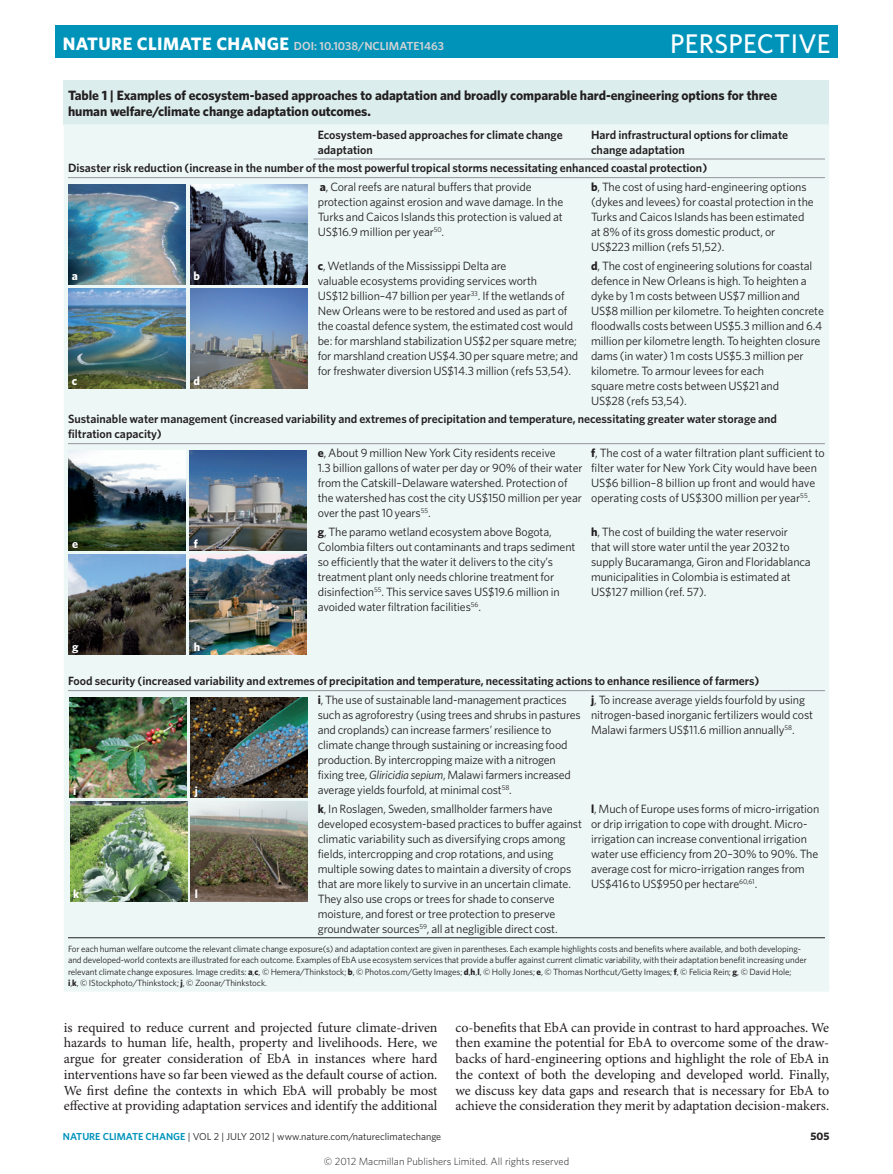
<style>
.page{position:relative;width:893px;height:1174px;background:#fff}
.page>*{position:absolute;margin:0;border:0;box-sizing:border-box;transform-origin:0 0}
.t1{font:500 27px "Whitney";letter-spacing:.01em;color:#fff}
.Body_text{font:13.95px/15.8px "Minion Pro";letter-spacing:-.005em;color:#231f20;text-align:justify}
.Box_Table_title{font:700 13.5px/15.8px "Whitney";letter-spacing:-.005em;color:#231f20}
.Table_body_text{font:12px/15px "Whitney";letter-spacing:-.01em;color:#231f20}
.Table_head_spanner{font:600 12px/15px "Whitney";color:#231f20}
.Table_head_1{font:600 12px/15px "Whitney";color:#231f20}
.t2{font:700 12px "Whitney";color:#fff}
.t3{font:600 11.7px "Whitney";color:#d1d2d4}
.t4{font:700 10.8px "Whitney";color:#231f20}
.t5{font:300 10.5px "Whitney";color:#231f20}
.t6{font:10.2px "Whitney";color:#231f20}
.Table_footnote{font:9px/11.2px "Whitney";letter-spacing:-.01em;color:#231f20}
.s1{font-weight:700;font-size:18px;color:#fff}
.s2{font-weight:700}
.s3{font-style:italic}
.s4{font-weight:600;color:#0093ba}
</style>
<div class="page">
<div style="left:64px;top:80px;width:765px;height:44px;background:#dbeeed"></div>
<div style="left:64px;top:124px;width:765px;height:867px;background:#edf7f6"></div>
<hr style="left:313px;top:159px;width:274px;height:1px;background:#939598">
<hr style="left:587px;top:159px;width:238px;height:1px;background:#939598">
<hr style="left:68px;top:177px;width:757px;height:1px;background:#939598">
<hr style="left:68px;top:443px;width:757px;height:1px;background:#939598">
<hr style="left:68px;top:690px;width:757px;height:1px;background:#939598">
<hr style="left:68px;top:937px;width:757px;height:1px;background:#231f20">
<img style="left:69px;top:288px;width:117px;height:100px">
<img style="left:190px;top:288px;width:117px;height:100px">
<img style="left:69px;top:184px;width:117px;height:101px">
<img style="left:190px;top:184px;width:117px;height:101px">
<img style="left:69px;top:451px;width:117px;height:100px">
<img style="left:190px;top:451px;width:117px;height:100px">
<img style="left:69px;top:554px;width:117px;height:100px">
<img style="left:190px;top:554px;width:117px;height:100px">
<img style="left:191px;top:801px;width:117px;height:100px">
<img style="left:191px;top:697px;width:117px;height:100px">
<img style="left:70px;top:697px;width:117px;height:100px">
<img style="left:70px;top:801px;width:117px;height:100px">
<div style="left:55px;top:25px;width:783px;height:33px;background:#0093ba"></div>
<p class="t3" style="left:63px;top:38px;width:383px"><span class="s1">NATURE CLIMATE CHANGE</span> DOI: 10.1038/NCLIMATE1463</p>
<p class="t1" style="left:670px;top:25px;width:162px">PERSPECTIVE</p>
<p class="Box_Table_title" style="left:68px;top:87px;width:711px">Table 1 | Examples of ecosystem-based approaches to adaptation and broadly comparable hard-engineering options for three human welfare/climate change adaptation outcomes.</p>
<p class="Table_head_1" style="left:318px;top:127px;width:246px">Ecosystem-based approaches for climate change adaptation</p>
<p class="Table_head_1" style="left:591px;top:127px;width:199px">Hard infrastructural options for climate change adaptation</p>
<p class="Table_head_spanner" style="left:68px;top:160px;width:641px">Disaster risk reduction (increase in the number of the most powerful tropical storms necessitating enhanced coastal protection)</p>
<p class="Table_body_text" style="left:318px;top:179px;width:247px"><span class="s2">a</span>, Coral reefs are natural buffers that provide protection against erosion and wave damage. In the Turks and Caicos Islands this protection is valued at US$16.9 million per year<sup>50</sup>.</p>
<p class="Table_body_text" style="left:591px;top:179px;width:224px"><span class="s2">b</span>, The cost of using hard-engineering options (dykes and levees) for coastal protection in the Turks and Caicos Islands has been estimated at 8% of its gross domestic product, or US$223 million (refs 51,52).</p>
<p class="Table_body_text" style="left:318px;top:258px;width:262px"><span class="s2">c</span>, Wetlands of the Mississippi Delta are<br>valuable ecosystems providing services worth<br>US$12 billion–47 billion per year<sup>33</sup>. If the wetlands of New Orleans were to be restored and used as part of the coastal defence system, the estimated cost would be: for marshland stabilization US$2 per square metre; for marshland creation US$4.30 per square metre; and for freshwater diversion US$14.3 million (refs 53,54).</p>
<p class="Table_body_text" style="left:591px;top:258px;width:234px"><span class="s2">d</span>, The cost of engineering solutions for coastal defence in New Orleans is high. To heighten a dyke by 1 m costs between US$7 million and US$8 million per kilometre. To heighten concrete floodwalls costs between US$5.3 million and 6.4 million per kilometre length. To heighten closure dams (in water) 1 m costs US$5.3 million per kilometre. To armour levees for each<br>square metre costs between US$21 and<br>US$28 (refs 53,54).</p>
<p class="Table_head_spanner" style="left:68px;top:411px;width:711px">Sustainable water management (increased variability and extremes of precipitation and temperature, necessitating greater water storage and filtration capacity)</p>
<p class="Table_body_text" style="left:318px;top:445px;width:266px"><span class="s2">e</span>, About 9 million New York City residents receive<br>1.3 billion gallons of water per day or 90% of their water from the Catskill–Delaware watershed. Protection of the watershed has cost the city US$150 million per year over the past 10 years<sup>55</sup>.</p>
<p class="Table_body_text" style="left:591px;top:445px;width:235px"><span class="s2">f</span>, The cost of a water filtration plant sufficient to filter water for New York City would have been US$6 billion–8 billion up front and would have operating costs of US$300 million per year<sup>55</sup>.</p>
<p class="Table_body_text" style="left:318px;top:524px;width:259px"><span class="s2">g</span>, The paramo wetland ecosystem above Bogota, Colombia filters out contaminants and traps sediment so efficiently that the water it delivers to the city’s treatment plant only needs chlorine treatment for disinfection<sup>55</sup>. This service saves US$19.6 million in avoided water filtration facilities<sup>56</sup>.</p>
<p class="Table_body_text" style="left:591px;top:524px;width:221px"><span class="s2">h</span>, The cost of building the water reservoir<br>that will store water until the year 2032 to supply Bucaramanga, Giron and Floridablanca municipalities in Colombia is estimated at US$127 million (ref. 57).</p>
<p class="t2" style="left:72px;top:267px;width:8px">a</p>
<p class="t2" style="left:193px;top:267px;width:8px">b</p>
<p class="t2" style="left:72px;top:373px;width:7px">c</p>
<p class="t2" style="left:193px;top:373px;width:8px">d</p>
<p class="t2" style="left:72px;top:535px;width:8px">e</p>
<p class="t2" style="left:194px;top:535px;width:6px">f</p>
<p class="t2" style="left:72px;top:639px;width:8px">g</p>
<p class="t2" style="left:194px;top:639px;width:8px">h</p>
<p class="Table_head_spanner" style="left:68px;top:673px;width:693px">Food security (increased variability and extremes of precipitation and temperature, necessitating actions to enhance resilience of farmers)</p>
<p class="Table_body_text" style="left:318px;top:692px;width:264px"><span class="s2">i</span>, The use of sustainable land-management practices such as agroforestry (using trees and shrubs in pastures and croplands) can increase farmers’ resilience to climate change through sustaining or increasing food production. By intercropping maize with a nitrogen fixing tree, <span class="s3">Gliricidia sepium</span>, Malawi farmers increased average yields fourfold, at minimal cost<sup>58</sup>.</p>
<p class="Table_body_text" style="left:591px;top:692px;width:224px"><span class="s2">j</span>, To increase average yields fourfold by using nitrogen-based inorganic fertilizers would cost<br>Malawi farmers US$11.6 million annually<sup>58</sup>.</p>
<p class="Table_body_text" style="left:318px;top:800px;width:266px"><span class="s2">k</span>, In Roslagen, Sweden, smallholder farmers have developed ecosystem-based practices to buffer against climatic variability such as diversifying crops among fields, intercropping and crop rotations, and using multiple sowing dates to maintain a diversity of crops that are more likely to survive in an uncertain climate.<br>They also use crops or trees for shade to conserve moisture, and forest or tree protection to preserve groundwater sources<sup>59</sup>, all at negligible direct cost.</p>
<p class="Table_body_text" style="left:591px;top:800px;width:230px"><span class="s2">l</span>, Much of Europe uses forms of micro-irrigation or drip irrigation to cope with drought. Micro&shy;irrigation can increase conventional irrigation water use efficiency from 20–30% to 90%. The average cost for micro-irrigation ranges from US$416 to US$950 per hectare<sup>60,61</sup>.</p>
<p class="Table_footnote" style="left:68px;top:943px;width:740px">For each human welfare outcome the relevant climate change exposure(s) and adaptation context are given in parentheses. Each example highlights costs and benefits where available, and both developing&shy;and developed-world contexts are illustrated for each outcome. Examples of EbA use ecosystem services that provide a buffer against current climatic variability, with their adaptation benefit increasing under relevant climate change exposures. Image credits: <span class="s2">a</span>,<span class="s2">c</span>, © Hemera/Thinkstock; <span class="s2">b</span>, © Photos.com/Getty Images; <span class="s2">d</span>,<span class="s2">h</span>,<span class="s2">l</span>, © Holly Jones; <span class="s2">e</span>, © Thomas Northcut/Getty Images; <span class="s2">f</span>, © Felicia Rein; <span class="s2">g</span>, © David Hole;<br><span class="s2">i</span>,<span class="s2">k</span>, © IStockphoto/Thinkstock; <span class="s2">j</span>, © Zoonar/Thinkstock.</p>
<p class="t2" style="left:73px;top:782px;width:5px">i</p>
<p class="t2" style="left:195px;top:782px;width:5px">j</p>
<p class="t2" style="left:73px;top:885px;width:8px">k</p>
<p class="t2" style="left:195px;top:885px;width:5px">l</p>
<p class="Body_text" style="left:64px;top:1019px;width:375px">is required to reduce current and projected future climate-driven hazards to human life, health, property and livelihoods. Here, we argue for greater consideration of EbA in instances where hard interventions have so far been viewed as the default course of action.<br>We first define the contexts in which EbA will probably be most effective at providing adaptation services and identify the additional</p>
<p class="Body_text" style="left:455px;top:1019px;width:375px">co-benefits that EbA can provide in contrast to hard approaches. We then examine the potential for EbA to overcome some of the draw&shy;backs of hard-engineering options and highlight the role of EbA in the context of both the developing and developed world. Finally, we discuss key data gaps and research that is necessary for EbA to achieve the consideration they merit by adaptation decision-makers.</p>
<p class="t6" style="left:63px;top:1129px;width:380px"><span class="s4">NATURE CLIMATE CHANGE</span> | VOL 2 | JULY 2012 | www.nature.com/natureclimatechange</p>
<p class="t4" style="left:811px;top:1128px;width:20px">505</p>
<p class="t5" style="left:324px;top:1154px;width:247px">© 2012 Macmillan Publishers Limited. All rights reserved</p>
</div>
